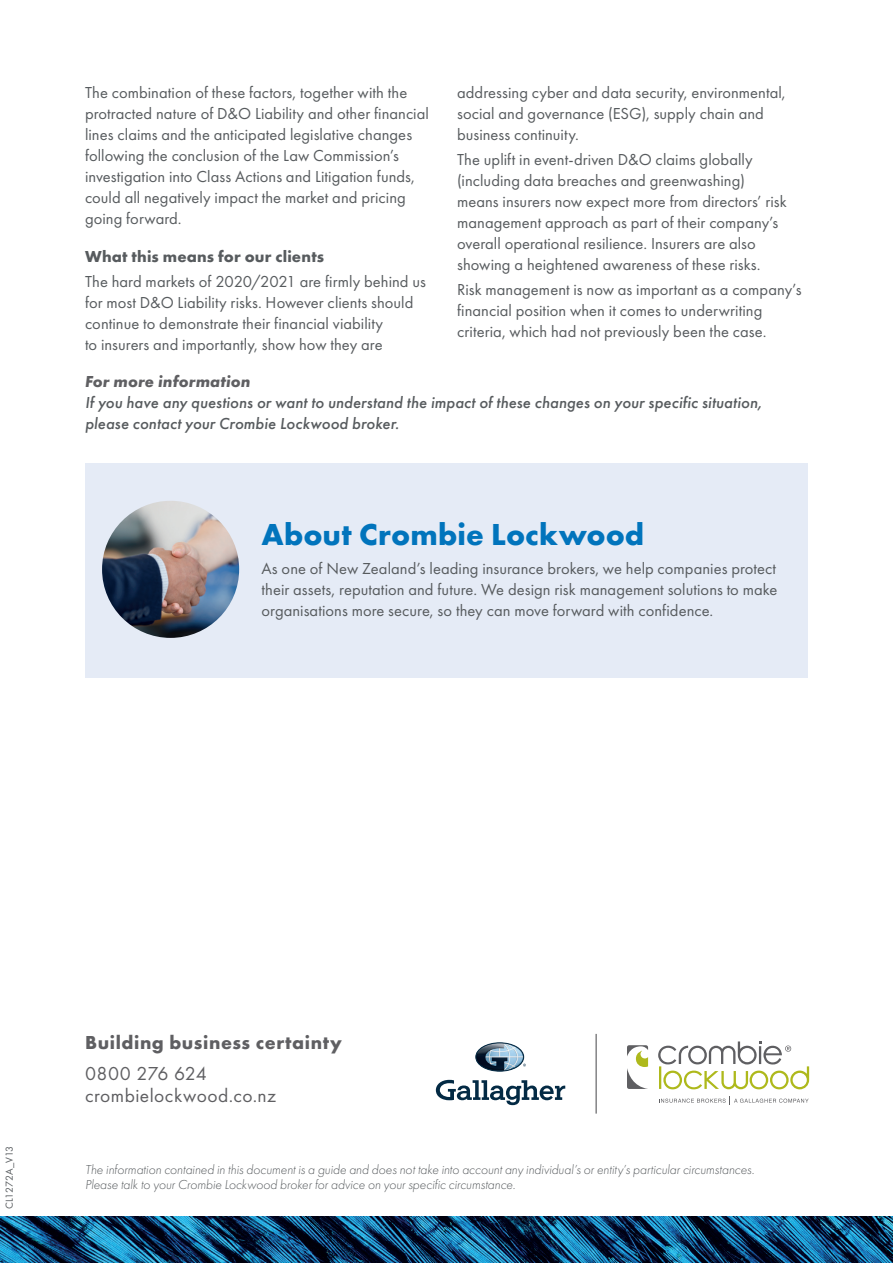
<style>
.page{position:relative;width:893px;height:1263px;background:#fff}
.page>*{position:absolute;margin:0;border:0;box-sizing:border-box;transform-origin:0 0}
.t1{font:700 31.5px "Futura PT";color:#0174bc}
.t2{font:19.5px/22.5px "Futura PT";letter-spacing:.025em;color:#5f5f62}
.t3{font:700 19.5px "Futura PT";letter-spacing:.03em;color:#5f5f62}
.t4{font:16.5px/21px "Futura PT";letter-spacing:.005em;color:#575b5e}
.t5{font:italic 500 16.5px/21px "Futura PT";letter-spacing:.005em;color:#575b5e}
.t6{font:700 16.5px "Futura PT";letter-spacing:.01em;color:#575b5e}
.t7{font:italic 700 16.5px "Futura PT";letter-spacing:.005em;color:#5f5f62}
.t8{font:italic 300 13.5px/15px "Futura PT";letter-spacing:-.005em;color:#575b5e}
.t9{font:10.5px "Futura PT";letter-spacing:-.01em;color:#575b5e}
</style>
<div class="page">
<img style="left:0;top:1216px;width:893px;height:47px">
<div style="left:85px;top:463px;width:723px;height:214px;background:#e5ebf6"></div>
<hr style="left:596px;top:1034px;width:1px;height:79px;background:#5f5f62">
<svg style="left:436px;top:1080px;width:129px;height:25px"></svg>
<svg style="left:475px;top:1042px;width:51px;height:30px"></svg>
<svg style="left:659px;top:1096px;width:150px;height:8px"></svg>
<svg style="left:627px;top:1045px;width:21px;height:44px"></svg>
<svg style="left:658px;top:1041px;width:151px;height:48px"></svg>
<img style="left:102px;top:501px;width:137px;height:137px;border-radius:69px">
<p class="t4" style="left:85px;top:82px;width:345px">The combination of these factors, together with the protracted nature of D&amp;O Liability and other financial lines claims and the anticipated legislative changes following the conclusion of the Law Commission’s investigation into Class Actions and Litigation funds, could all negatively impact the market and pricing going forward.</p>
<p class="t6" style="left:85px;top:246px;width:241px">What this means for our clients</p>
<p class="t4" style="left:85px;top:271px;width:342px">The hard markets of 2020/2021 are firmly behind us for most D&amp;O Liability risks. However clients should continue to demonstrate their financial viability<br>to insurers and importantly, show how they are</p>
<p class="t4" style="left:457px;top:82px;width:330px">addressing cyber and data security, environmental, social and governance (ESG), supply chain and business continuity.</p>
<p class="t4" style="left:457px;top:149px;width:331px">The uplift in event-driven D&amp;O claims globally (including data breaches and greenwashing) means insurers now expect more from directors’ risk management approach as part of their company’s overall operational resilience. Insurers are also showing a heightened awareness of these risks.</p>
<p class="t4" style="left:457px;top:279px;width:346px">Risk management is now as important as a company’s financial position when it comes to underwriting criteria, which had not previously been the case.</p>
<p class="t7" style="left:85px;top:371px;width:167px">For more information</p>
<p class="t5" style="left:85px;top:392px;width:678px">If you have any questions or want to understand the impact of these changes on your specific situation, please contact your Crombie Lockwood broker.</p>
<h1 class="t1" style="left:261px;top:514px;width:384px">About Crombie Lockwood</h1>
<p class="t4" style="left:261px;top:558px;width:517px;text-align:justify">As one of New Zealand’s leading insurance brokers, we help companies protect their assets, reputation and future. We design risk management solutions to make organisations more secure, so they can move forward with confidence.</p>
<p class="t9" style="left:3px;top:1209px;width:65px;rotate:-90deg">CL1272A_V13</p>
<p class="t3" style="left:85px;top:1030px;width:259px">Building business certainty</p>
<p class="t2" style="left:85px;top:1062px;width:193px">0800 276 624 crombielockwood.co.nz</p>
<p class="t8" style="left:85px;top:1162px;width:671px">The information contained in this document is a guide and does not take into account any individual’s or entity’s particular circumstances.<br>Please talk to your Crombie Lockwood broker for advice on your specific circumstance.</p>
</div>
